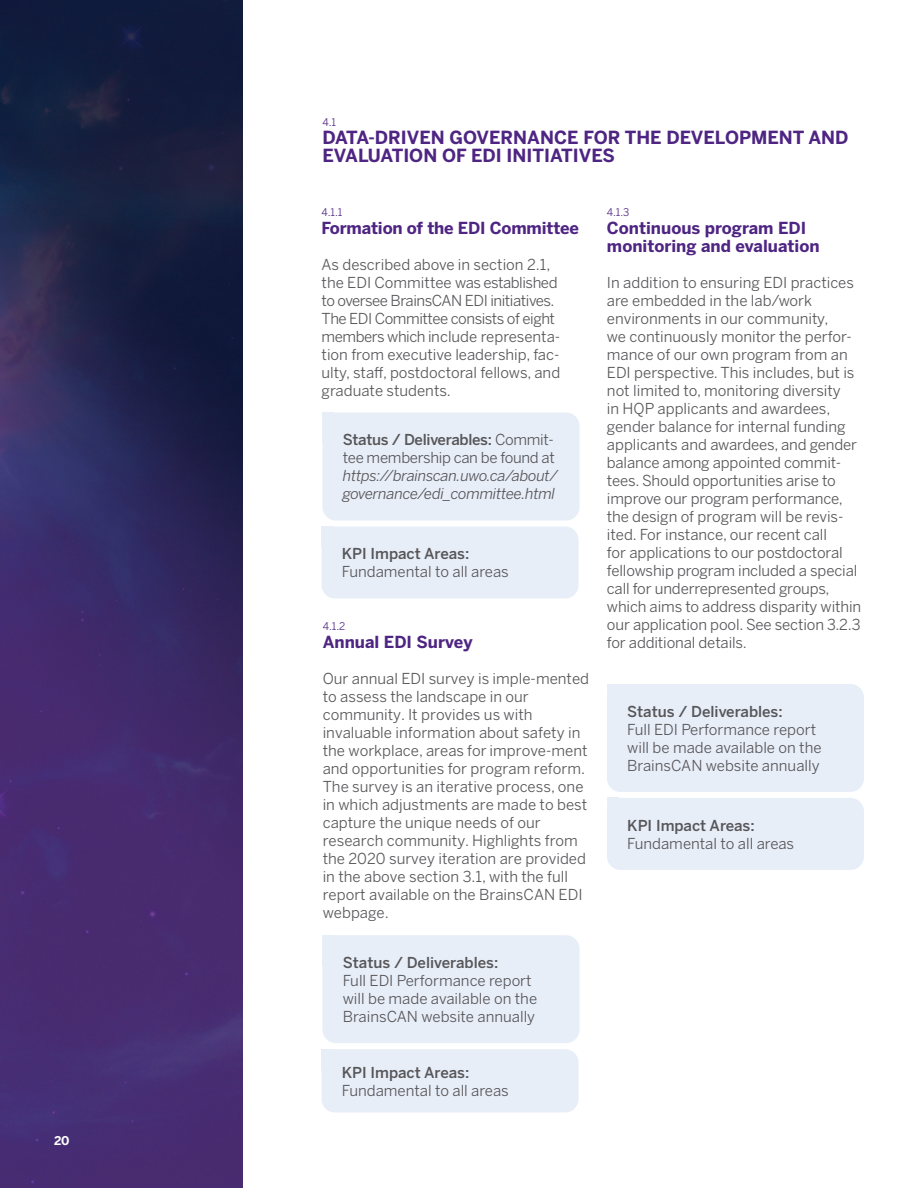
<style>
.page{position:relative;width:918px;height:1188px;background:#fff}
.page>*{position:absolute;margin:0;border:0;box-sizing:border-box;transform-origin:0 0}
.Subsections{font:700 18px/18px "Benton Sans";color:#4e2582}
.Sub_Subsection{font:700 16.5px/18px "Benton Sans";color:#4e2582}
.t1{font:15px/18px "Benton Sans";color:#575659}
.t2{font:italic 15px/18px "Benton Sans";letter-spacing:-.02em;color:#575659}
.t3{font:700 12px "Benton Sans";color:#fff}
.Section_Numbers{font:10.5px "Benton Sans";color:#4e2582}
.s1{font-weight:500;font-style:normal}
.s2{font-style:normal}
.s3{font-weight:500}
</style>
<div class="page">
<img style="left:0;top:0;width:243px;height:1188px">
<div style="left:322px;top:413px;width:12px;height:30px;background:#e8eef8"></div>
<div style="left:322px;top:413px;width:258px;height:108px;background:#e8eef8;border-radius:13px"></div>
<div style="left:322px;top:935px;width:12px;height:31px;background:#e8eef8"></div>
<div style="left:322px;top:935px;width:258px;height:108px;background:#e8eef8;border-radius:14px"></div>
<div style="left:607px;top:684px;width:12px;height:31px;background:#e8eef8"></div>
<div style="left:607px;top:684px;width:257px;height:108px;background:#e8eef8;border-radius:14px"></div>
<div style="left:322px;top:526px;width:11px;height:21px;background:#e8eef8"></div>
<div style="left:322px;top:526px;width:257px;height:73px;background:#e8eef8;border-radius:14px"></div>
<div style="left:322px;top:1049px;width:11px;height:21px;background:#e8eef8"></div>
<div style="left:322px;top:1049px;width:257px;height:64px;background:#e8eef8;border-radius:14px"></div>
<div style="left:607px;top:798px;width:12px;height:24px;background:#e8eef8"></div>
<div style="left:607px;top:798px;width:257px;height:72px;background:#e8eef8;border-radius:14px"></div>
<p class="t3" style="left:54px;top:1133px;width:17px">20</p>
<p class="Section_Numbers" style="left:322px;top:116px;width:15px">4.1</p>
<p class="Subsections" style="left:322px;top:128px;width:528px">DATA-DRIVEN GOVERNANCE FOR THE DEVELOPMENT AND<br>EVALUATION OF EDI INITIATIVES</p>
<p class="Section_Numbers" style="left:322px;top:206px;width:22px">4.1.1</p>
<p class="Sub_Subsection" style="left:322px;top:219px;width:259px">Formation of the EDI Committee</p>
<p class="t1" style="left:322px;top:255px;width:240px">As described above in section 2.1, the EDI Committee was established to oversee BrainsCAN EDI initiatives.<br>The EDI Committee consists of eight members which include representa&shy;tion from executive leadership, fac&shy;ulty, staff, postdoctoral fellows, and graduate students.</p>
<p class="t2" style="left:343px;top:431px;width:217px"><span class="s1">Status / Deliverables:</span> <span class="s2">Commit&shy;tee membership can be found at </span>https://brainscan.uwo.ca/about/ governance/edi_committee.html</p>
<p class="t1" style="left:342px;top:545px;width:169px"><span class="s3">KPI Impact Areas:<br></span>Fundamental to all areas</p>
<p class="Section_Numbers" style="left:323px;top:620px;width:24px">4.1.2</p>
<p class="Sub_Subsection" style="left:323px;top:633px;width:151px">Annual EDI Survey</p>
<p class="t1" style="left:323px;top:669px;width:268px">Our annual EDI survey is imple-mented to assess the landscape in our community. It provides us with invaluable information about safety in the workplace, areas for improve-ment and opportunities for program reform.<br>The survey is an iterative process, one in which adjustments are made to best capture the unique needs of our research community. Highlights from the 2020 survey iteration are provided in the above section 3.1, with the full report available on the BrainsCAN EDI webpage.</p>
<p class="t1" style="left:343px;top:953px;width:196px"><span class="s3">Status / Deliverables:<br></span>Full EDI Performance report will be made available on the<br>BrainsCAN website annually</p>
<p class="t1" style="left:342px;top:1063px;width:169px"><span class="s3">KPI Impact Areas:<br></span>Fundamental to all areas</p>
<p class="Section_Numbers" style="left:607px;top:206px;width:24px">4.1.3</p>
<p class="Sub_Subsection" style="left:607px;top:219px;width:214px">Continuous program EDI monitoring and evaluation</p>
<p class="t1" style="left:607px;top:273px;width:256px">In addition to ensuring EDI practices are embedded in the lab/work environments in our community,<br>we continuously monitor the perfor&shy;mance of our own program from an EDI perspective. This includes, but is not limited to, monitoring diversity<br>in HQP applicants and awardees, gender balance for internal funding applicants and awardees, and gender balance among appointed commit&shy;tees. Should opportunities arise to improve our program performance, the design of program will be revis&shy;ited. For instance, our recent call<br>for applications to our postdoctoral fellowship program included a special call for underrepresented groups, which aims to address disparity within our application pool. See section 3.2.3 for additional details.</p>
<p class="t1" style="left:627px;top:702px;width:196px"><span class="s3">Status / Deliverables:<br></span>Full EDI Performance report will be made available on the<br>BrainsCAN website annually</p>
<p class="t1" style="left:627px;top:816px;width:169px"><span class="s3">KPI Impact Areas:<br></span>Fundamental to all areas</p>
</div>
